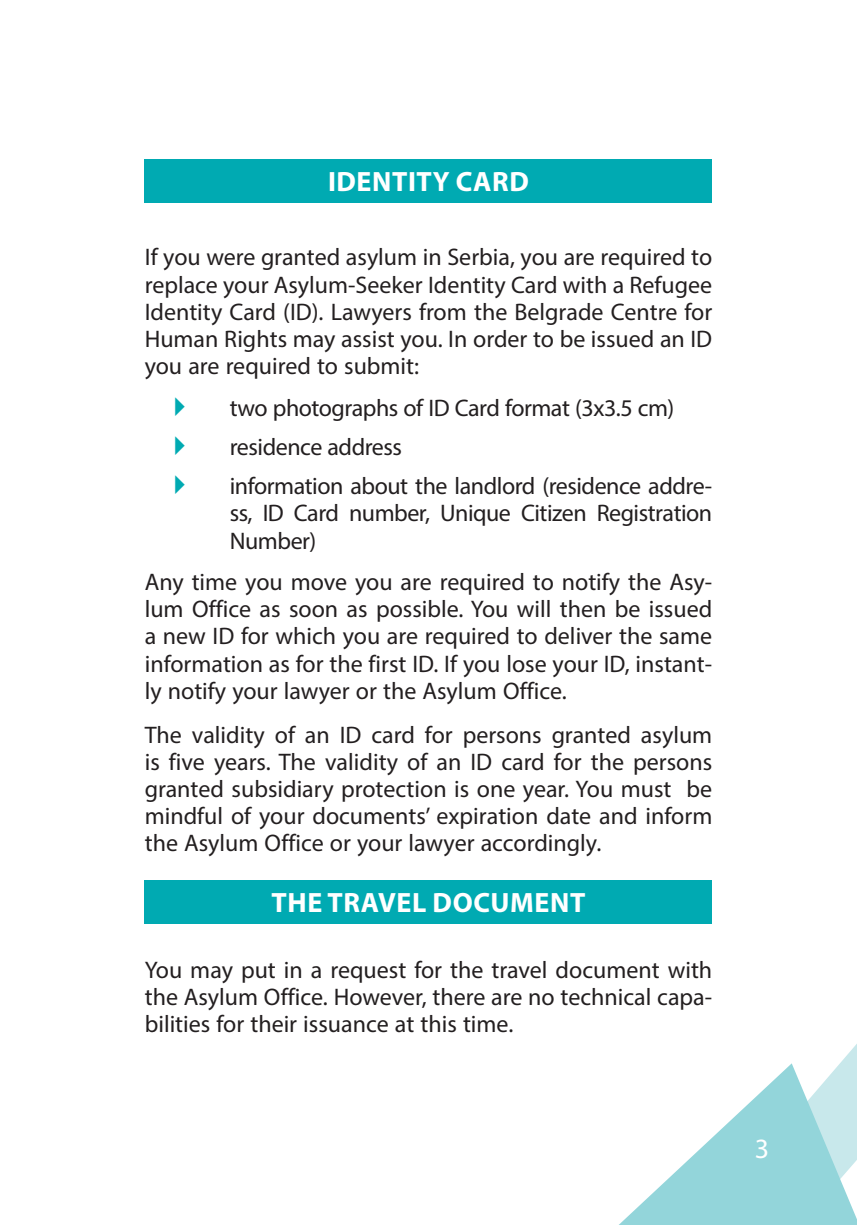
<style>
.page{position:relative;width:857px;height:1225px;background:#fff}
.page>*{position:absolute;margin:0;border:0;box-sizing:border-box;transform-origin:0 0}
.t1{font:700 28px "Myriad Pro";letter-spacing:.02em;color:#fff}
.t2{font:28px "Myriad Pro";color:#fff}
.t3{font:24px/27.2px "Myriad Pro";letter-spacing:-.005em;color:#231f20;text-align:justify}
</style>
<div class="page">
<svg style="left:619px;top:1045px;width:237px;height:180px"></svg>
<div style="left:145px;top:159px;width:566px;height:43px;background:#00aab2"></div>
<div style="left:145px;top:879px;width:566px;height:44px;background:#00aab2"></div>
<p class="t1" style="left:328px;top:171px;width:202px">IDENTITY CARD</p>
<p class="t3" style="left:145px;top:246px;width:569px">If you were granted asylum in Serbia, you are required to replace your Asylum-Seeker Identity Card with a Refugee Identity Card (ID). Lawyers from the Belgrade Centre for Human Rights may assist you. In order to be issued an ID you are required to submit:</p>
<p class="t3" style="left:230px;top:390px;width:483px;line-height:39px;text-align:left">two photographs of ID Card format (3x3.5 cm) residence address<br>information about the landlord (residence addre-</p>
<p class="t3" style="left:230px;top:501px;width:483px">ss, ID Card number, Unique Citizen Registration<br>Number)</p>
<p class="t3" style="left:145px;top:570px;width:568px">Any time you move you are required to notify the Asy&shy;lum Office as soon as possible. You will then be issued a new ID for which you are required to deliver the same information as for the first ID. If you lose your ID, instant&shy;ly notify your lawyer or the Asylum Office.</p>
<p class="t3" style="left:145px;top:723px;width:569px">The validity of an ID card for persons granted asylum is five years. The validity of an ID card for the persons granted subsidiary protection is one year. You must be mindful of your documents’ expiration date and inform the Asylum Office or your lawyer accordingly.</p>
<p class="t1" style="left:271px;top:892px;width:315px">THE TRAVEL DOCUMENT</p>
<p class="t3" style="left:145px;top:958px;width:568px">You may put in a request for the travel document with the Asylum Office. However, there are no technical capa&shy;bilities for their issuance at this time.</p>
<p class="t2" style="left:754px;top:1138px;width:16px">3</p>
</div>
